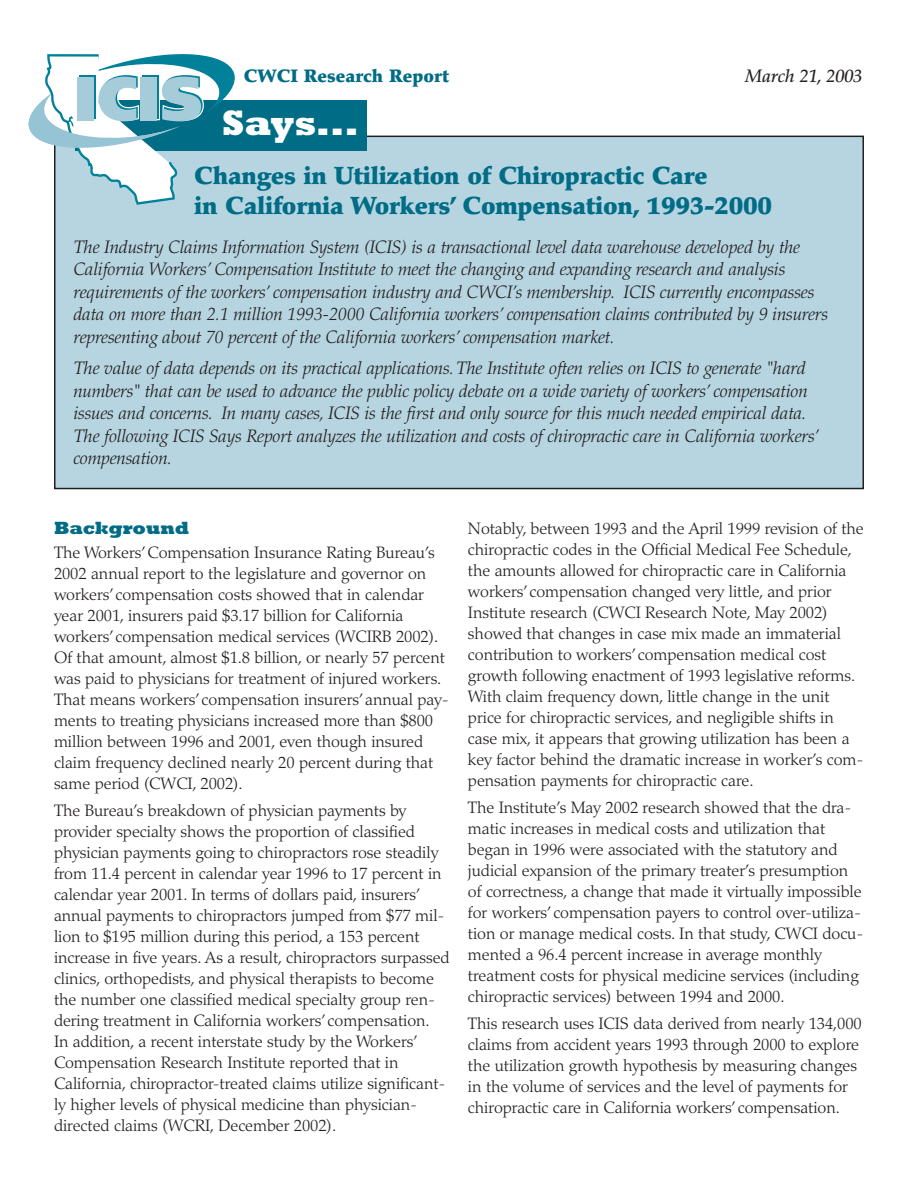
<style>
.page{position:relative;width:918px;height:1188px;background:#fff}
.page>*{position:absolute;margin:0;border:0;box-sizing:border-box;transform-origin:0 0}
.t1{font:800 36px "Rockwell";color:#fff}
.t2{font:900 24.75px/30.2px "Palatino";letter-spacing:-.01em;color:#006c85}
.t3{font:italic 300 18px/22.5px "Palatino";letter-spacing:-.01em;color:#231f20}
.t4{font:900 18px "Palatino";color:#006c85}
.t5{font:italic 500 18px "Palatino";color:#231f20}
.t6{font:800 18px "Rockwell";color:#006c85}
.t7{font:300 16.5px/21px "Palatino";letter-spacing:-.005em;color:#231f20}
</style>
<div class="page">
<div style="left:55px;top:136px;width:808px;height:353px;background:#b6d5e1"></div>
<div style="left:54px;top:136px;width:810px;height:353px;border:2px solid #231f20"></div>
<div style="left:75px;top:101px;width:291px;height:50px;background:#006c85"></div>
<svg style="left:29px;top:54px;width:206px;height:151px"></svg>
<p class="t4" style="left:244px;top:68px;width:207px">CWCI Research Report</p>
<p class="t5" style="left:745px;top:69px;width:119px">March 21, 2003</p>
<h1 class="t1" style="left:222px;top:110px;width:138px">Says...</h1>
<h2 class="t2" style="left:194px;top:163px;width:579px">Changes in Utilization of Chiropractic Care<br>in California Workers’ Compensation, 1993-2000</h2>
<p class="t3" style="left:74px;top:238px;width:756px">The Industry Claims Information System (ICIS) is a transactional level data warehouse developed by the California Workers’ Compensation Institute to meet the changing and expanding research and analysis requirements of the workers’ compensation industry and CWCI’s membership. ICIS currently encompasses data on more than 2.1 million 1993-2000 California workers’ compensation claims contributed by 9 insurers representing about 70 percent of the California workers’ compensation market.</p>
<p class="t3" style="left:74px;top:359px;width:747px">The value of data depends on its practical applications. The Institute often relies on ICIS to generate "hard numbers" that can be used to advance the public policy debate on a wide variety of workers’ compensation issues and concerns. In many cases, ICIS is the first and only source for this much needed empirical data.<br>The following ICIS Says Report analyzes the utilization and costs of chiropractic care in California workers’ compensation.</p>
<p class="t6" style="left:54px;top:522px;width:137px">Background</p>
<p class="t7" style="left:54px;top:544px;width:397px">The Workers’Compensation Insurance Rating Bureau’s 2002 annual report to the legislature and governor on workers’compensation costs showed that in calendar year 2001, insurers paid $3.17 billion for California workers’compensation medical services (WCIRB 2002).<br>Of that amount, almost $1.8 billion, or nearly 57 percent was paid to physicians for treatment of injured workers.<br>That means workers’compensation insurers’annual pay&shy;ments to treating physicians increased more than $800 million between 1996 and 2001, even though insured claim frequency declined nearly 20 percent during that same period (CWCI, 2002).</p>
<p class="t7" style="left:54px;top:802px;width:397px">The Bureau’s breakdown of physician payments by provider specialty shows the proportion of classified physician payments going to chiropractors rose steadily from 11.4 percent in calendar year 1996 to 17 percent in calendar year 2001. In terms of dollars paid, insurers’ annual payments to chiropractors jumped from $77 mil&shy;lion to $195 million during this period, a 153 percent increase in five years. As a result, chiropractors surpassed clinics, orthopedists, and physical therapists to become the number one classified medical specialty group ren&shy;dering treatment in California workers’compensation.<br>In addition, a recent interstate study by the Workers’ Compensation Research Institute reported that in California, chiropractor-treated claims utilize significant&shy;ly higher levels of physical medicine than physician&shy;directed claims (WCRI, December 2002).</p>
<p class="t7" style="left:468px;top:520px;width:397px">Notably, between 1993 and the April 1999 revision of the chiropractic codes in the Official Medical Fee Schedule, the amounts allowed for chiropractic care in California workers’compensation changed very little, and prior Institute research (CWCI Research Note, May 2002) showed that changes in case mix made an immaterial contribution to workers’compensation medical cost growth following enactment of 1993 legislative reforms.<br>With claim frequency down, little change in the unit price for chiropractic services, and negligible shifts in case mix, it appears that growing utilization has been a key factor behind the dramatic increase in worker’s com&shy;pensation payments for chiropractic care.</p>
<p class="t7" style="left:468px;top:799px;width:397px">The Institute’s May 2002 research showed that the dra&shy;matic increases in medical costs and utilization that began in 1996 were associated with the statutory and judicial expansion of the primary treater’s presumption of correctness, a change that made it virtually impossible for workers’compensation payers to control over-utiliza&shy;tion or manage medical costs. In that study, CWCI docu&shy;mented a 96.4 percent increase in average monthly treatment costs for physical medicine services (including chiropractic services) between 1994 and 2000.</p>
<p class="t7" style="left:468px;top:1015px;width:395px">This research uses ICIS data derived from nearly 134,000 claims from accident years 1993 through 2000 to explore the utilization growth hypothesis by measuring changes in the volume of services and the level of payments for chiropractic care in California workers’compensation.</p>
</div>
